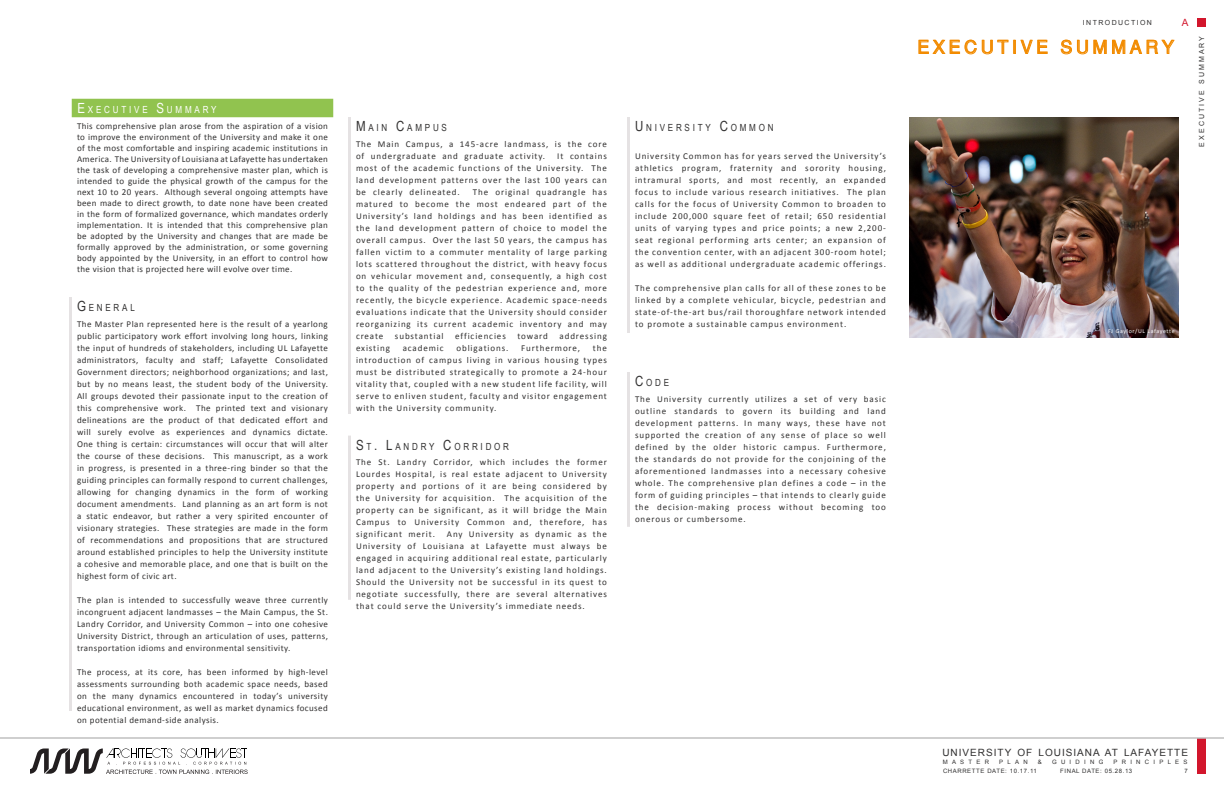
<style>
.page{position:relative;width:1224px;height:792px;background:#fff}
.page>*{position:absolute;margin:0;border:0;box-sizing:border-box;transform-origin:0 0}
.t1{font:18px "Sans Serif";letter-spacing:.2em;color:#f28b00}
.t2{font:10px "Arial";letter-spacing:.1em;color:#313030}
.t3{font:10px "Arial";color:#d2162c}
.t4{font:9.8px "Arial Narrow";letter-spacing:.285em;color:#313030}
.t5{font:9.8px "Arial Narrow";letter-spacing:.285em;color:#fff}
.t6{font:9px/12px "Calibri";letter-spacing:.1em;color:#313030;text-align:justify}
.t7{font:7px "Arial";letter-spacing:.3em;color:#313030}
.t8{font:7px "Arial";letter-spacing:.2em;color:#313030}
.t9{font:6px "Arial";letter-spacing:.1em;color:#313030}
.t10{font:6px "Calibri";letter-spacing:.095em;color:#fff}
.t11{font:6px/9.6px "Arial";letter-spacing:.71em;color:#313030;text-align:right}
.s1{font-size:14px}
</style>
<div class="page">
<div style="left:1197px;top:738px;width:9px;height:36px;background:#d2162c"></div>
<svg style="left:30px;top:748px;width:218px;height:26px"></svg>
<div style="left:1197px;top:18px;width:9px;height:9px;background:#d2162c"></div>
<hr style="left:0;top:738px;width:1224px;height:1px;background:#c0c0c0">
<svg style="left:918px;top:40px;width:97px;height:14px"></svg>
<svg style="left:1021px;top:40px;width:27px;height:14px"></svg>
<svg style="left:1061px;top:40px;width:113px;height:14px"></svg>
<img style="left:909px;top:117px;width:270px;height:220px">
<div style="left:72px;top:99px;width:261px;height:18px;background:#91c34f"></div>
<hr style="left:69px;top:297px;width:3px;height:414px;background:#e5e2e3">
<hr style="left:348px;top:117px;width:3px;height:297px;background:#e5e2e3">
<hr style="left:348px;top:436px;width:3px;height:164px;background:#e5e2e3">
<hr style="left:627px;top:117px;width:3px;height:216px;background:#e5e2e3">
<hr style="left:627px;top:372px;width:3px;height:155px;background:#e5e2e3">
<p class="t5" style="left:78px;top:102px;width:141px"><span class="s1">E</span>XECUTIVE <span class="s1">S</span>UMMARY</p>
<p class="t6" style="left:77px;top:120px;width:253px;line-height:11px">This comprehensive plan arose from the aspiration of a vision to improve the environment of the University and make it one of the most comfortable and inspiring academic institutions in America. The University of Louisiana at Lafayette has undertaken the task of developing a comprehensive master plan, which is intended to guide the physical growth of the campus for the next 10 to 20 years. Although several ongoing attempts have been made to direct growth, to date none have been created in the form of formalized governance, which mandates orderly implementation. It is intended that this comprehensive plan be adopted by the University and changes that are made be formally approved by the administration, or some governing body appointed by the University, in an effort to control how the vision that is projected here will evolve over time.</p>
<p class="t4" style="left:77px;top:300px;width:59px"><span class="s1">G</span>ENERAL</p>
<p class="t6" style="left:77px;top:318px;width:252px">The Master Plan represented here is the result of a yearlong public participatory work effort involving long hours, linking the input of hundreds of stakeholders, including UL Lafayette administrators, faculty and staff; Lafayette Consolidated Government directors; neighborhood organizations; and last, but by no means least, the student body of the University.<br>All groups devoted their passionate input to the creation of this comprehensive work. The printed text and visionary delineations are the product of that dedicated effort and will surely evolve as experiences and dynamics dictate.<br>One thing is certain: circumstances will occur that will alter the course of these decisions. This manuscript, as a work in progress, is presented in a three-ring binder so that the guiding principles can formally respond to current challenges, allowing for changing dynamics in the form of working document amendments. Land planning as an art form is not a static endeavor, but rather a very spirited encounter of visionary strategies. These strategies are made in the form of recommendations and propositions that are structured around established principles to help the University institute a cohesive and memorable place, and one that is built on the highest form of civic art.</p>
<p class="t6" style="left:77px;top:594px;width:252px">The plan is intended to successfully weave three currently incongruent adjacent landmasses – the Main Campus, the St.<br>Landry Corridor, and University Common – into one cohesive University District, through an articulation of uses, patterns, transportation idioms and environmental sensitivity.</p>
<p class="t6" style="left:77px;top:666px;width:252px">The process, at its core, has been informed by high-level assessments surrounding both academic space needs, based on the many dynamics encountered in today’s university educational environment, as well as market dynamics focused on potential demand-side analysis.</p>
<p class="t4" style="left:356px;top:120px;width:92px"><span class="s1">M</span> AIN <span class="s1">C</span>AMPUS</p>
<p class="t6" style="left:356px;top:138px;width:252px">The Main Campus, a 145-acre landmass, is the core of undergraduate and graduate activity.</p>
<p class="t6" style="left:356px;top:150px;width:252px;text-indent:201px">It contains most of the academic functions of the University. The land development patterns over the last 100 years can be clearly delineated.</p>
<p class="t6" style="left:356px;top:186px;width:252px;text-indent:117px">The original quadrangle has matured to become the most endeared part of the University’s land holdings and has been identified as the land development pattern of choice to model the overall campus. Over the last 50 years, the campus has fallen victim to a commuter mentality of large parking lots scattered throughout the district, with heavy focus on vehicular movement and, consequently, a high cost to the quality of the pedestrian experience and, more recently, the bicycle experience. Academic space-needs evaluations indicate that the University should consider reorganizing its current academic inventory and may create</p>
<p class="t6" style="left:395px;top:330px;width:50px">substantial</p>
<p class="t6" style="left:455px;top:330px;width:52px">efficiencies</p>
<p class="t6" style="left:517px;top:330px;width:32px">toward</p>
<p class="t6" style="left:560px;top:330px;width:49px">addressing</p>
<p class="t6" style="left:356px;top:342px;width:252px;text-indent:237px">the introduction of campus living in various housing types must be distributed strategically to promote a 24-hour vitality that, coupled with a new student life facility, will serve to enliven student, faculty and visitor engagement with the University community.</p>
<p class="t6" style="left:356px;top:342px;width:36px">existing</p>
<p class="t6" style="left:403px;top:342px;width:42px">academic</p>
<p class="t6" style="left:456px;top:342px;width:54px">obligations.</p>
<p class="t6" style="left:521px;top:342px;width:60px">Furthermore,</p>
<p class="t4" style="left:356px;top:439px;width:155px"><span class="s1">S</span>T<span class="s1">. L</span>ANDRY <span class="s1">C</span>ORRIDOR</p>
<p class="t6" style="left:356px;top:456px;width:252px">The St. Landry Corridor, which includes the former Lourdes Hospital, is real estate adjacent to University property and portions of it are being considered by the University for acquisition. The acquisition of the property can be significant, as it will bridge the Main Campus to University Common and, therefore, has significant merit.</p>
<p class="t6" style="left:356px;top:528px;width:252px;text-indent:91px">Any University as dynamic as the University of Louisiana at Lafayette must always be engaged in acquiring additional real estate, particularly land adjacent to the University’s existing land holdings.<br>Should the University not be successful in its quest to negotiate successfully, there are several alternatives that could serve the University’s immediate needs.</p>
<p class="t4" style="left:635px;top:120px;width:140px"><span class="s1">U</span> NIVERSITY <span class="s1">C</span>OMMON</p>
<p class="t6" style="left:635px;top:150px;width:252px">University Common has for years served the University’s athletics program, fraternity and sorority housing, intramural sports, and most recently, an expanded focus to include various research initiatives. The plan calls for the focus of University Common to broaden to include 200,000 square feet of retail; 650 residential units of varying types and price points; a new 2,200- seat regional performing arts center; an expansion of the convention center, with an adjacent 300-room hotel; as well as additional undergraduate academic offerings.</p>
<p class="t6" style="left:635px;top:282px;width:252px">The comprehensive plan calls for all of these zones to be linked by a complete vehicular, bicycle, pedestrian and state-of-the-art bus/rail thoroughfare network intended to promote a sustainable campus environment.</p>
<p class="t4" style="left:635px;top:375px;width:35px"><span class="s1">C</span>ODE</p>
<p class="t6" style="left:635px;top:393px;width:252px">The University currently utilizes a set of very basic outline standards to govern its building and land development patterns. In many ways, these have not supported the creation of any sense of place so well defined by the older historic campus. Furthermore, the standards do not provide for the conjoining of the aforementioned landmasses into a necessary cohesive whole. The comprehensive plan defines a code – in the form of guiding principles – that intends to clearly guide the decision-making process without becoming too onerous or cumbersome.</p>
<p class="t8" style="left:1083px;top:18px;width:71px">INTRODUCTION</p>
<h1 class="t1" style="left:917px;top:37px;width:258px">EXECUTIVE SUMMARY</h1>
<p class="t3" style="left:1182px;top:16px;width:8px">A</p>
<p class="t7" style="left:1197px;top:147px;width:112px;rotate:-90deg">EXECUTIVE SUMMARY</p>
<p class="t10" style="left:1108px;top:327px;width:68px">FJ Gaylor/UL Lafayette</p>
<p class="t2" style="left:942px;top:746px;width:247px">UNIVERSITY OF LOUISIANA AT LAFAYETTE</p>
<p class="t9" style="left:943px;top:758px;width:48px">MASTER</p>
<p class="t9" style="left:999px;top:758px;width:30px">PLAN</p>
<p class="t9" style="left:1038px;top:758px;width:6px">&amp;</p>
<p class="t11" style="left:1052px;top:757px;width:53px">GUIDING</p>
<p class="t11" style="left:1114px;top:757px;width:76px">PRINCIPLES<br>7</p>
<p class="t9" style="left:943px;top:767px;width:95px">CHARRETTE DATE: 10.17.11</p>
<p class="t9" style="left:1060px;top:767px;width:74px">FINAL DATE: 05.28.13</p>
</div>
